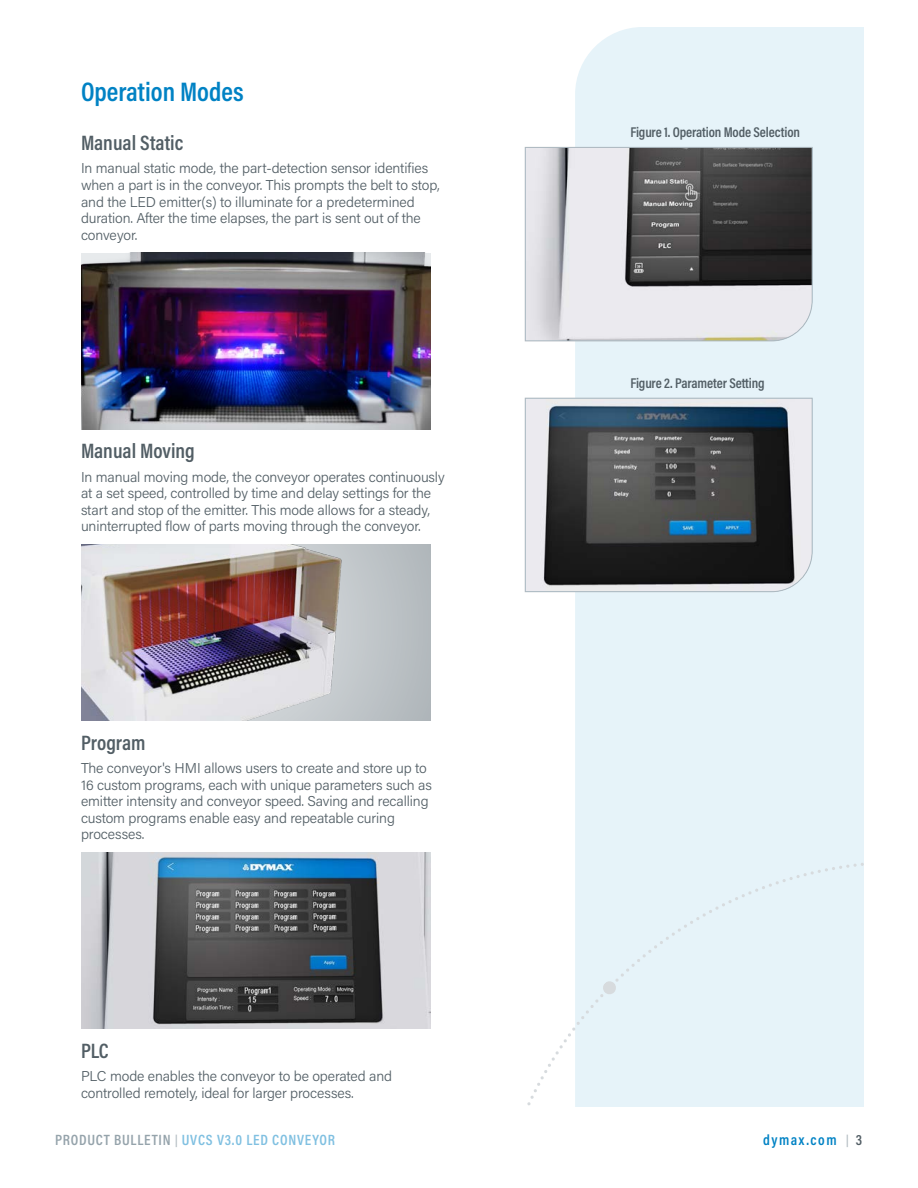
<style>
.page{position:relative;width:918px;height:1188px;background:#fff}
.page>*{position:absolute;margin:0;border:0;box-sizing:border-box;transform-origin:0 0}
.t1{font:600 27px "Acumin Pro Cond";color:#0082c4}
.t2{font:600 21px "Acumin Pro Cond";color:#525e65}
.t3{font:600 15px "Acumin Pro Cond";letter-spacing:.05em;color:#80c0e1}
.t4{font:600 15px "Acumin Pro Cond";letter-spacing:.1em;color:#0082c4}
.t5{font:14.25px/16.5px "Acumin Variable Concept";letter-spacing:-.01em;color:#525e65}
.t6{font:600 14.25px "Acumin Pro Cond";letter-spacing:-.01em;color:#525e65}
.s1{color:#95a3ab}
.s2{font-size:12px;color:#b1bac0}
.s3{color:#525e65}
</style>
<div class="page">
<div style="left:575px;top:27px;width:289px;height:1080px;background:#e6f3f9"></div>
<svg style="left:525px;top:147px;width:288px;height:195px;background:#98979a"></svg>
<svg style="left:525px;top:397px;width:288px;height:195px;background:#5b6166"></svg>
<img style="left:81px;top:253px;width:350px;height:176px">
<div style="left:81px;top:545px;width:350px;height:176px;background:#b6bdc0"></div>
<img style="left:81px;top:545px;width:305px;height:176px">
<img style="left:81px;top:853px;width:350px;height:176px">
<svg style="left:527px;top:863px;width:337px;height:243px;background:#e9f4f9"></svg>
<h1 class="t1" style="left:81px;top:74px;width:164px">Operation Modes</h1>
<h2 class="t2" style="left:81px;top:129px;width:104px">Manual Static</h2>
<p class="t5" style="left:81px;top:160px;width:360px">In manual static mode, the part-detection sensor identifies when a part is in the conveyor. This prompts the belt to stop, and the LED emitter(s) to illuminate for a predetermined duration. After the time elapses, the part is sent out of the conveyor.</p>
<h2 class="t2" style="left:81px;top:437px;width:115px">Manual Moving</h2>
<p class="t5" style="left:81px;top:468px;width:365px">In manual moving mode, the conveyor operates continuously at a set speed, controlled by time and delay settings for the start and stop of the emitter. This mode allows for a steady, uninterrupted flow of parts moving through the conveyor.</p>
<h2 class="t2" style="left:81px;top:729px;width:66px">Program</h2>
<p class="t5" style="left:81px;top:759px;width:352px">The conveyor's HMI allows users to create and store up to 16 custom programs, each with unique parameters such as emitter intensity and conveyor speed. Saving and recalling custom programs enable easy and repeatable curing processes.</p>
<h2 class="t2" style="left:81px;top:1037px;width:29px">PLC</h2>
<p class="t5" style="left:81px;top:1067px;width:313px">PLC mode enables the conveyor to be operated and controlled remotely, ideal for larger processes.</p>
<p class="t6" style="left:630px;top:123px;width:171px">Figure 1. Operation Mode Selection</p>
<p class="t6" style="left:630px;top:374px;width:136px">Figure 2. Parameter Setting</p>
<p class="t3" style="left:55px;top:1130px;width:281px"><span class="s1">PRODUCT BULLETIN</span> <span class="s2">|</span> UVCS V3.0 LED CONVEYOR</p>
<p class="t4" style="left:763px;top:1130px;width:101px">dymax.com <span class="s2">|</span> <span class="s3">3</span></p>
</div>
